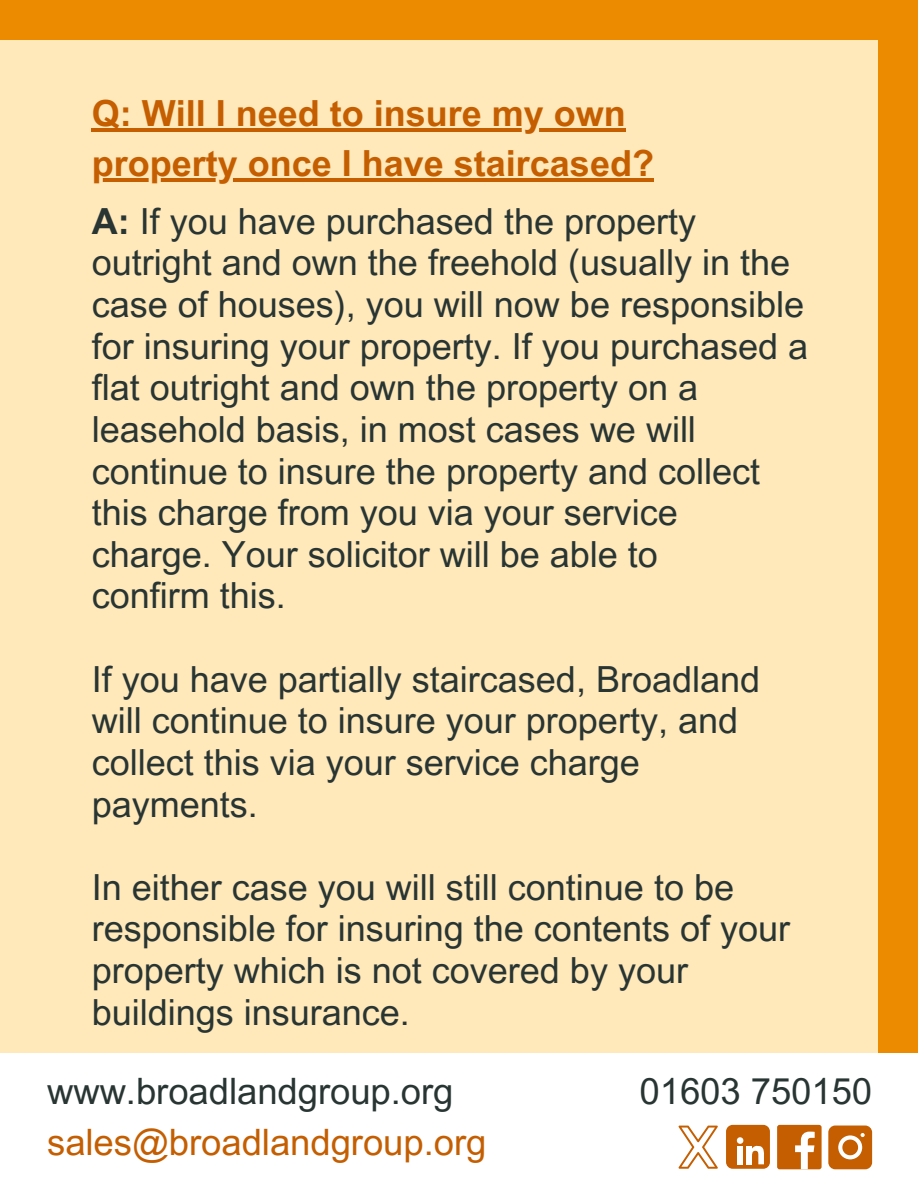
<style>
.page{position:relative;width:918px;height:1188px;background:#ed8b00}
.page>*{position:absolute;margin:0;border:0;box-sizing:border-box;transform-origin:0 0}
.t1{font:36.45px "Arial MT Pro";color:#283533}
.t2{font:36.45px "Arial MT Pro";color:#c45e00}
.t3{font:36px/41.7px "Arial MT Pro";color:#283533}
.t4{font:700 36px "Arial MT Pro";color:#c45e00}
.s1{font-weight:700}
</style>
<div class="page">
<div style="left:0;top:40px;width:878px;height:1148px;background:#ffe8b9"></div>
<hr style="left:92px;top:128px;width:534px;height:4px;background:#c45e00">
<hr style="left:92px;top:178px;width:562px;height:3px;background:#c45e00">
<div style="left:0;top:1054px;width:918px;height:134px;background:#fff"></div>
<div style="left:777px;top:1125px;width:45px;height:44px;background:#c45e00;border-radius:2px"></div>
<svg style="left:795px;top:1132px;width:20px;height:37px"></svg>
<svg style="left:828px;top:1126px;width:44px;height:43px;background:#cd782a"></svg>
<svg style="left:679px;top:1126px;width:39px;height:42px"></svg>
<div style="left:726px;top:1125px;width:44px;height:44px;background:#c45e00;border-radius:7px"></div>
<svg style="left:737px;top:1137px;width:6px;height:7px"></svg>
<div style="left:737px;top:1146px;width:6px;height:18px;background:#fff"></div>
<div style="left:746px;top:1146px;width:6px;height:18px;background:#fff"></div>
<svg style="left:752px;top:1145px;width:12px;height:19px"></svg>
<h1 class="t4" style="left:92px;top:100px;width:536px">Q: Will I need to insure my own</h1>
<p class="t4" style="left:92px;top:150px;width:564px">property once I have staircased?</p>
<p class="t3" style="left:92px;top:205px;width:718px"><span class="s1">A:</span> If you have purchased the property outright and own the freehold (usually in the case of houses), you will now be responsible for insuring your property. If you purchased a</p>
<p class="t3" style="left:92px;top:371px;width:608px">flat outright and own the property on a</p>
<p class="t3" style="left:92px;top:413px;width:606px">leasehold basis, in most cases we will</p>
<p class="t3" style="left:92px;top:455px;width:670px">continue to insure the property and collect</p>
<p class="t3" style="left:92px;top:496px;width:588px">this charge from you via your service</p>
<p class="t3" style="left:92px;top:538px;width:568px">charge. Your solicitor will be able to</p>
<p class="t3" style="left:92px;top:579px;width:196px">confirm this.</p>
<p class="t3" style="left:92px;top:663px;width:670px">If you have partially staircased, Broadland</p>
<p class="t3" style="left:92px;top:704px;width:648px">will continue to insure your property, and</p>
<p class="t3" style="left:92px;top:746px;width:550px">collect this via your service charge</p>
<p class="t3" style="left:92px;top:788px;width:168px">payments.</p>
<p class="t3" style="left:92px;top:871px;width:644px">In either case you will still continue to be</p>
<p class="t3" style="left:92px;top:912px;width:700px">responsible for insuring the contents of your</p>
<p class="t3" style="left:92px;top:954px;width:598px">property which is not covered by your</p>
<p class="t3" style="left:92px;top:996px;width:320px">buildings insurance.</p>
<p class="t1" style="left:47px;top:1077px;width:408px">www.broadlandgroup.org</p>
<p class="t2" style="left:47px;top:1129px;width:441px">sales@broadlandgroup.org</p>
<p class="t1" style="left:640px;top:1077px;width:234px">01603 750150</p>
</div>
